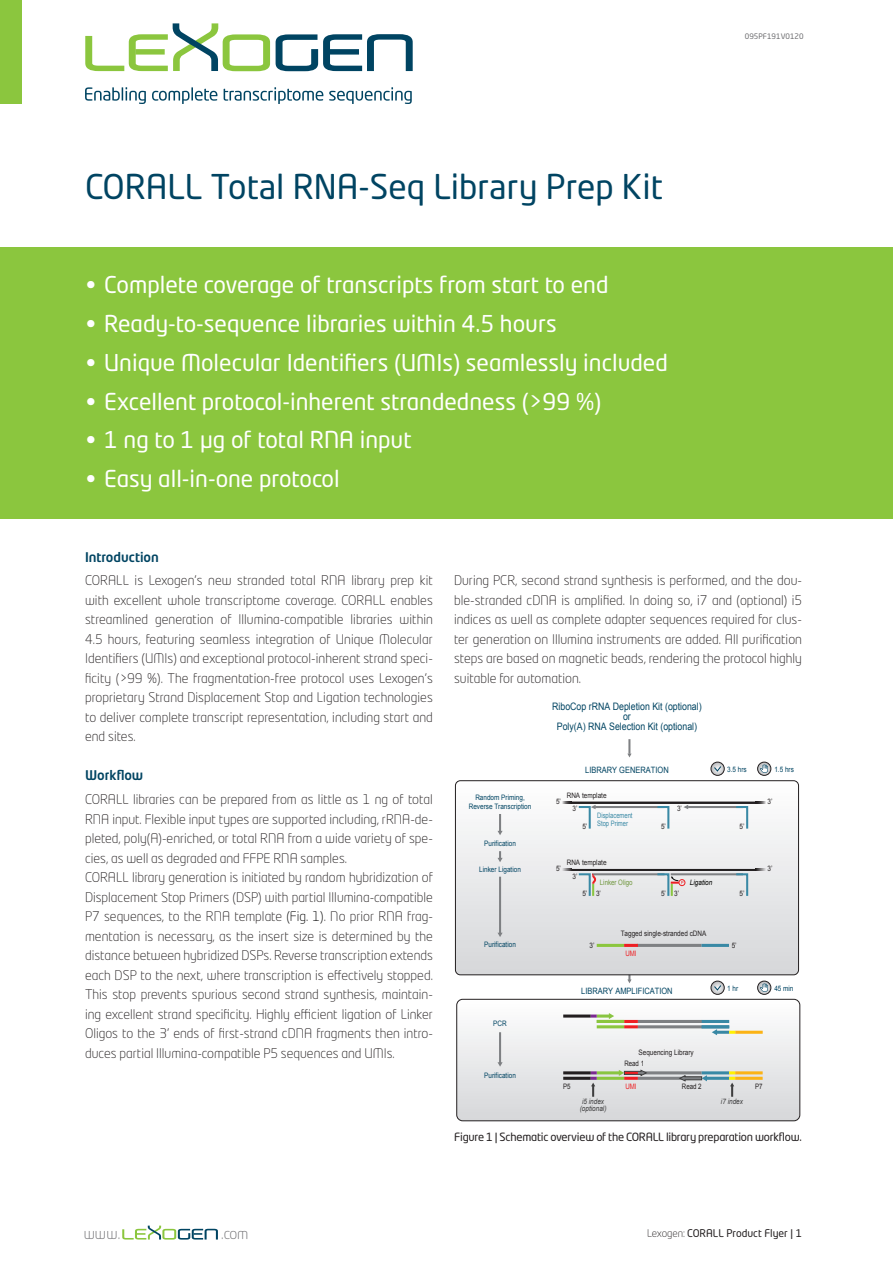
<style>
.page{position:relative;width:893px;height:1263px;background:#fff}
.page>*{position:absolute;margin:0;border:0;box-sizing:border-box;transform-origin:0 0}
.Heading{font:33.75px "Neo Tech Std";color:#004462}
.t1{font:22.95px "Neo Tech Std";color:#fff}
.t2{font:300 15px "Neo Tech Std";letter-spacing:-.02em;color:#6b6b6e}
.body{font:300 13.2px/19.5px "Neo Tech Std";color:#231f20;text-align:justify}
.Heading_2{font:500 13.2px "Neo Tech Std";color:#004462}
.t3{font:11.25px "Neo Tech Std";letter-spacing:-.02em;color:#231f20}
.t4{font:10.5px "Neo Tech Std";color:#231f20}
.t5{font:10.35px/10.1px "Arial";color:#004462;text-align:center;scale:.86 1}
.t6{font:8.7px "Arial";color:#004462;scale:.86 1}
.t7{font:7.5px/9.1px "Arial";color:#004462;text-align:center;scale:.86 1}
.t8{font:7.5px/13.2px "Arial";color:#231f20;scale:.86 1}
.t9{font:italic 7.5px/7.4px "Arial";color:#3e3e3f;text-align:center;scale:.86 1}
.t10{font:7.5px/8.1px "Arial";color:#3989a5;scale:.78 1}
.t11{font:7.5px/11.4px "Arial";color:#70973e;scale:.82 1}
.t12{font:7.5px "Arial";color:#231f20;scale:.82 1}
.t13{font:7.5px "Neo Tech Std";color:#6b6b6e}
.t14{font:italic 7.5px "Arial";color:#040503;scale:.86 1}
.t15{font:7.5px "Arial";color:#ee1f23;scale:.82 1}
.s1{color:#000}
.s2{color:#231f20}
.s3{font-weight:300}
</style>
<div class="page">
<svg style="left:122px;top:1225px;width:96px;height:14px"></svg>
<div style="left:0;top:248px;width:893px;height:271px;background:#8bc63e"></div>
<svg style="left:455px;top:782px;width:342px;height:191px"></svg>
<div style="left:455px;top:780px;width:344px;height:195px;border:1px solid #231f20;border-radius:5px"></div>
<div style="left:679px;top:879px;width:6px;height:7px;border:1px solid #ee1f23;border-radius:50%"></div>
<svg style="left:627px;top:739px;width:5px;height:18px"></svg>
<svg style="left:497px;top:814px;width:6px;height:21px"></svg>
<svg style="left:497px;top:851px;width:6px;height:11px"></svg>
<hr style="left:499px;top:877px;width:2px;height:56px;background:#7e8083">
<svg style="left:497px;top:933px;width:6px;height:4px"></svg>
<svg style="left:711px;top:762px;width:13px;height:13px"></svg>
<div style="left:757px;top:762px;width:14px;height:14px;border:1px solid #231f20;border-radius:50%"></div>
<svg style="left:757px;top:762px;width:14px;height:13px"></svg>
<hr style="left:595px;top:806px;width:69px;height:2px;background:#7e8083">
<svg style="left:655px;top:805px;width:15px;height:26px"></svg>
<hr style="left:688px;top:806px;width:55px;height:2px;background:#7e8083">
<svg style="left:683px;top:805px;width:5px;height:4px"></svg>
<svg style="left:734px;top:805px;width:15px;height:26px"></svg>
<hr style="left:671px;top:873px;width:72px;height:2px;background:#7e8083">
<svg style="left:734px;top:872px;width:15px;height:26px"></svg>
<hr style="left:637px;top:944px;width:64px;height:3px;background:#7e8083">
<hr style="left:701px;top:944px;width:28px;height:3px;background:#3989a5">
<hr style="left:597px;top:944px;width:27px;height:3px;background:#8bc63e">
<hr style="left:624px;top:944px;width:14px;height:3px;background:#ee1f23">
<svg style="left:457px;top:973px;width:343px;height:148px"></svg>
<hr style="left:592px;top:873px;width:72px;height:2px;background:#7e8083">
<svg style="left:561px;top:869px;width:36px;height:29px"></svg>
<svg style="left:755px;top:869px;width:10px;height:2px"></svg>
<hr style="left:572px;top:869px;width:183px;height:2px;background:#231f20">
<svg style="left:561px;top:802px;width:35px;height:29px"></svg>
<svg style="left:755px;top:802px;width:10px;height:2px"></svg>
<hr style="left:572px;top:802px;width:183px;height:2px;background:#231f20">
<svg style="left:655px;top:872px;width:28px;height:26px"></svg>
<div style="left:0;top:0;width:21px;height:103px;background:#8bc63e"></div>
<svg style="left:276px;top:34px;width:137px;height:37px"></svg>
<svg style="left:85px;top:23px;width:185px;height:48px"></svg>
<svg style="left:85px;top:87px;width:61px;height:17px"></svg>
<svg style="left:152px;top:87px;width:65px;height:17px"></svg>
<svg style="left:224px;top:87px;width:99px;height:17px"></svg>
<svg style="left:329px;top:87px;width:83px;height:17px"></svg>
<p class="Heading" style="left:85px;top:166px;width:579px">CORALL Total RNA-Seq Library Prep Kit</p>
<p class="t1" style="left:86px;top:271px;width:524px">• Complete coverage of transcripts from start to end</p>
<p class="t1" style="left:86px;top:310px;width:472px">• Ready-to-sequence libraries within 4.5 hours</p>
<p class="t1" style="left:86px;top:348px;width:583px">• Unique Molecular Identifiers (UMIs) seamlessly included</p>
<p class="t1" style="left:86px;top:387px;width:517px">• Excellent protocol-inherent strandedness (&gt;99 %)</p>
<p class="t1" style="left:86px;top:426px;width:327px">• 1 ng to 1 µg of total RNA input</p>
<p class="t1" style="left:86px;top:465px;width:255px">• Easy all-in-one protocol</p>
<p class="t13" style="left:745px;top:31px;width:60px">095PF191V0120</p>
<p class="Heading_2" style="left:85px;top:548px;width:75px">Introduction</p>
<p class="body" style="left:85px;top:571px;width:349px">CORALL is Lexogen’s new stranded total RNA library prep kit with excellent whole transcriptome coverage. CORALL enables streamlined generation of Illumina-compatible libraries within 4.5 hours, featuring seamless integration of Unique Molecular Identifiers (UMIs) and exceptional protocol-inherent strand speci&shy;ficity (&gt;99 %). The fragmentation-free protocol uses Lexogen’s proprietary Strand Displacement Stop and Ligation technologies to deliver complete transcript representation, including start and end sites.</p>
<p class="Heading_2" style="left:85px;top:767px;width:60px">Workflow</p>
<p class="body" style="left:85px;top:789px;width:349px">CORALL libraries can be prepared from as little as 1 ng of total RNA input. Flexible input types are supported including, rRNA-de&shy;pleted, poly(A)-enriched, or total RNA from a wide variety of spe&shy;cies, as well as degraded and FFPE RNA samples.</p>
<p class="body" style="left:85px;top:867px;width:349px">CORALL library generation is initiated by random hybridization of Displacement Stop Primers (DSP) with partial Illumina-compatible P7 sequences, to the RNA template <span class="s1">(Fig. 1)</span>. No prior RNA frag&shy;mentation is necessary, as the insert size is determined by the distance between hybridized DSPs. Reverse transcription extends each DSP to the next, where transcription is effectively stopped.<br>This stop prevents spurious second strand synthesis, maintain&shy;ing excellent strand specificity. Highly efficient ligation of Linker Oligos to the 3’ ends of first-strand cDNA fragments then intro&shy;duces partial Illumina-compatible P5 sequences and UMIs.</p>
<p class="body" style="left:454px;top:571px;width:349px">During PCR, second strand synthesis is performed, and the dou&shy;ble-stranded cDNA is amplified. In doing so, i7 and (optional) i5 indices as well as complete adapter sequences required for clus&shy;ter generation on Illumina instruments are added. All purification steps are based on magnetic beads, rendering the protocol highly suitable for automation.</p>
<p class="t7" style="left:469px;top:793px;width:74px">Random Priming,<br>Reverse Transcription</p>
<p class="t7" style="left:484px;top:838px;width:38px">Purification</p>
<p class="t7" style="left:479px;top:865px;width:50px">Linker Ligation</p>
<p class="t7" style="left:484px;top:940px;width:38px">Purification</p>
<p class="t7" style="left:493px;top:1019px;width:17px">PCR</p>
<p class="t7" style="left:484px;top:1071px;width:38px">Purification</p>
<p class="t5" style="left:552px;top:702px;width:175px">RiboCop rRNA Depletion Kit (optional) or<br>Poly(A) RNA Selection Kit (optional)</p>
<p class="t6" style="left:585px;top:764px;width:99px">LIBRARY GENERATION</p>
<p class="t7" style="left:727px;top:765px;width:24px">3.5 hrs</p>
<p class="t7" style="left:774px;top:765px;width:24px">1.5 hrs</p>
<p class="t8" style="left:567px;top:789px;width:48px">RNA template</p>
<p class="t8" style="left:556px;top:795px;width:7px">5’</p>
<p class="t8" style="left:768px;top:795px;width:7px">3’</p>
<p class="t8" style="left:677px;top:802px;width:7px">3’</p>
<p class="t8" style="left:573px;top:802px;width:7px">3’</p>
<p class="t10" style="left:597px;top:811px;width:47px">Displacement<br>Stop Primer</p>
<p class="t8" style="left:582px;top:819px;width:7px">5’</p>
<p class="t8" style="left:661px;top:819px;width:7px">5’</p>
<p class="t8" style="left:739px;top:819px;width:7px">5’</p>
<p class="t8" style="left:573px;top:856px;width:41px;text-indent:-6px">RNA template<br>3’</p>
<p class="t8" style="left:556px;top:862px;width:7px">5’</p>
<p class="t8" style="left:768px;top:862px;width:7px">3’</p>
<p class="t11" style="left:582px;top:876px;width:63px;text-indent:18px">Linker Oligo<br><span class="s2">5’ 3’</span></p>
<p class="t8" style="left:661px;top:887px;width:23px">5’ 3’</p>
<p class="t8" style="left:739px;top:887px;width:7px">5’</p>
<p class="t14" style="left:690px;top:877px;width:28px">Ligation</p>
<p class="t8" style="left:621px;top:927px;width:101px">Tagged single-stranded cDNA</p>
<p class="t8" style="left:590px;top:939px;width:7px">3’</p>
<p class="t8" style="left:732px;top:939px;width:7px">5’</p>
<p class="t15" style="left:625px;top:948px;width:15px">UMI</p>
<p class="t6" style="left:581px;top:985px;width:108px">LIBRARY AMPLIFICATION</p>
<p class="t7" style="left:727px;top:984px;width:14px">1 hr</p>
<p class="t7" style="left:774px;top:984px;width:24px">45 min</p>
<p class="t12" style="left:563px;top:1081px;width:11px">P5</p>
<p class="t8" style="left:638px;top:1046px;width:66px">Sequencing Library</p>
<p class="t12" style="left:624px;top:1059px;width:26px">Read 1</p>
<p class="t15" style="left:625px;top:1081px;width:15px">UMI</p>
<p class="t12" style="left:682px;top:1081px;width:26px">Read 2</p>
<p class="t12" style="left:755px;top:1081px;width:11px">P7</p>
<p class="t9" style="left:580px;top:1097px;width:33px">i5 index (optional)</p>
<p class="t9" style="left:721px;top:1097px;width:27px">i7 index</p>
<p class="t3" style="left:454px;top:1129px;width:349px">Figure 1 | Schematic overview of the CORALL library preparation workflow.</p>
<p class="t2" style="left:84px;top:1225px;width:38px">www.</p>
<p class="t2" style="left:221px;top:1225px;width:29px">.com</p>
<p class="t4" style="left:647px;top:1227px;width:157px"><span class="s3">Lexogen:</span> CORALL Product Flyer | 1</p>
</div>
